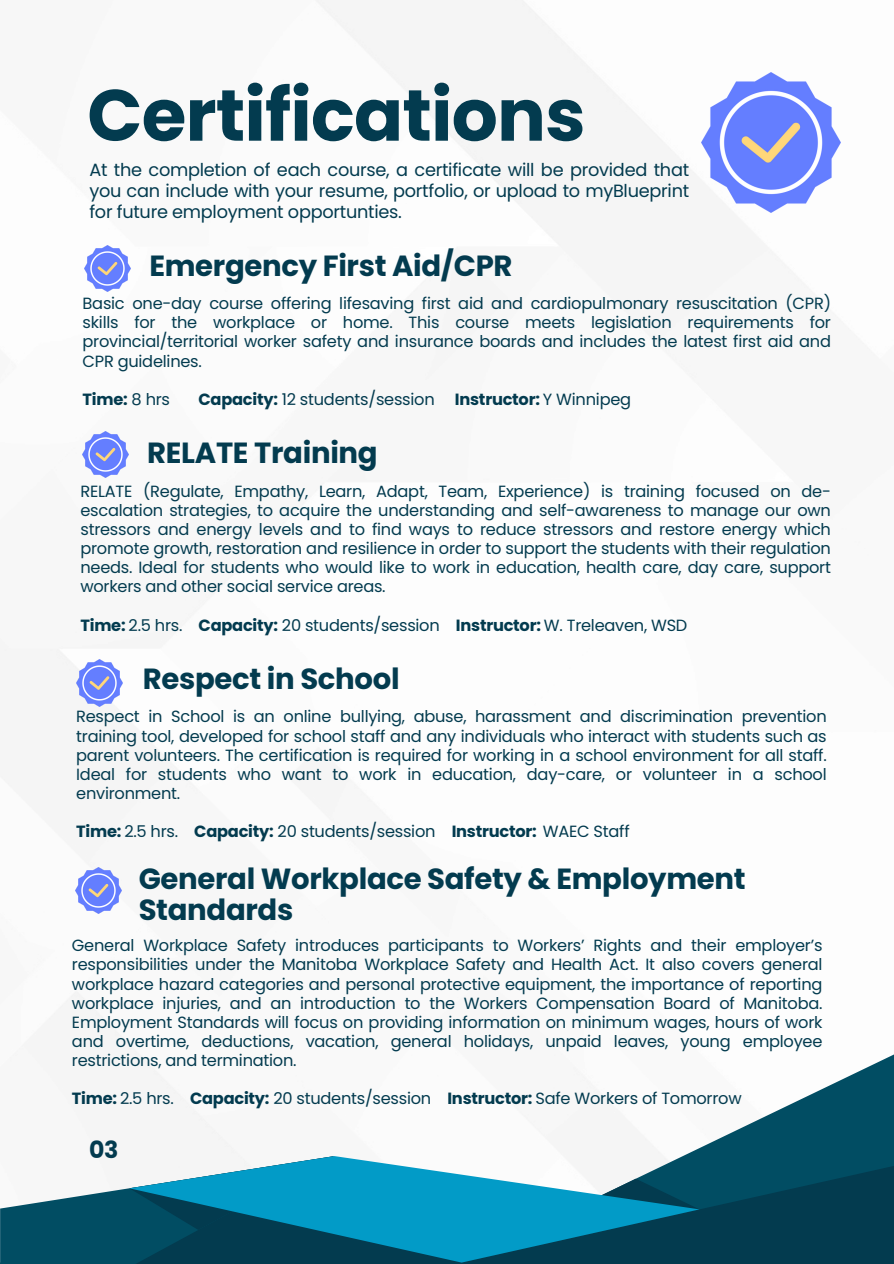
<style>
.page{position:relative;width:894px;height:1264px;background:#fff}
.page>*{position:absolute;margin:0;border:0;box-sizing:border-box;transform-origin:0 0}
.t1{font:700 72.45px "Poppins";letter-spacing:-.01em;color:#033b4f}
.t2{font:700 29.1px/31.5px "Poppins";letter-spacing:-.01em;color:#033b4f}
.t3{font:700 23.55px "Poppins";color:#033b4f}
.t4{font:17.7px/20.7px "Poppins";letter-spacing:-.015em;color:#033b4f;text-align:justify}
.t5{font:16.2px/19.2px "Poppins";letter-spacing:-.015em;color:#033b4f;text-align:justify}
.t6{font:700 16.2px "Poppins";color:#033b4f}
.s1{font-weight:400}
.s2{font-weight:700}
</style>
<div class="page">
<svg style="left:127px;top:1047px;width:766px;height:216px"></svg>
<svg style="left:461px;top:1047px;width:432px;height:215px;fill:#f5f5f5"></svg>
<svg style="left:0;top:1156px;width:334px;height:107px"></svg>
<svg style="left:129px;top:1156px;width:570px;height:106px;fill:#029bc7"></svg>
<img style="left:701px;top:73px;width:139px;height:139px">
<img style="left:84px;top:245px;width:46px;height:46px">
<img style="left:83px;top:431px;width:46px;height:46px">
<img style="left:76px;top:660px;width:46px;height:46px">
<img style="left:76px;top:867px;width:46px;height:46px">
<h1 class="t1" style="left:87px;top:65px;width:499px">Certifications</h1>
<p class="t4" style="left:89px;top:160px;width:601px">At the completion of each course, a certificate will be provided that you can include with your resume, portfolio, or upload to myBlueprint for future employment opportunties.</p>
<p class="t2" style="left:149px;top:250px;width:364px">Emergency First Aid/CPR</p>
<h2 class="t5" style="left:83px;top:294px;width:749px">Basic one-day course offering lifesaving first aid and cardiopulmonary resuscitation (CPR) skills for the workplace or home. This course meets legislation requirements for provincial/territorial worker safety and insurance boards and includes the latest first aid and CPR guidelines.</h2>
<p class="t6" style="left:83px;top:388px;width:89px">Time: <span class="s1">8 hrs</span></p>
<p class="t5" style="left:198px;top:389px;width:434px"><span class="s2">Capacity:</span> 12 students/session <span class="s2">Instructor:</span> Y Winnipeg</p>
<p class="t2" style="left:147px;top:437px;width:232px">RELATE Training</p>
<p class="t5" style="left:80px;top:481px;width:751px">RELATE (Regulate, Empathy, Learn, Adapt, Team, Experience) is training focused on de&shy;escalation strategies, to acquire the understanding and self-awareness to manage our own stressors and energy levels and to find ways to reduce stressors and restore energy which promote growth, restoration and resilience in order to support the students with their regulation needs. Ideal for students who would like to work in education, health care, day care, support workers and other social service areas.</p>
<h2 class="t5" style="left:80px;top:615px;width:608px"><span class="s2">Time:</span> 2.5 hrs. <span class="s2">Capacity:</span> 20 students/session <span class="s2">Instructor:</span> W. Treleaven, WSD</h2>
<p class="t2" style="left:143px;top:663px;width:258px">Respect in School</p>
<p class="t5" style="left:76px;top:707px;width:751px">Respect in School is an online bullying, abuse, harassment and discrimination prevention training tool, developed for school staff and any individuals who interact with students such as parent volunteers. The certification is required for working in a school environment for all staff.<br>Ideal for students who want to work in education, day-care, or volunteer in a school environment.</p>
<p class="t5" style="left:76px;top:822px;width:555px"><span class="s2">Time:</span> 2.5 hrs. <span class="s2">Capacity:</span> 20 students/session <span class="s2">Instructor:</span> WAEC Staff</p>
<h2 class="t2" style="left:139px;top:862px;width:608px">General Workplace Safety &amp; Employment<br>Standards</h2>
<p class="t5" style="left:72px;top:936px;width:751px">General Workplace Safety introduces participants to Workers’ Rights and their employer’s responsibilities under the Manitoba Workplace Safety and Health Act. It also covers general workplace hazard categories and personal protective equipment, the importance of reporting workplace injuries, and an introduction to the Workers Compensation Board of Manitoba.<br>Employment Standards will focus on providing information on minimum wages, hours of work and overtime, deductions, vacation, general holidays, unpaid leaves, young employee restrictions, and termination.</p>
<p class="t5" style="left:72px;top:1089px;width:671px"><span class="s2">Time:</span> 2.5 hrs. <span class="s2">Capacity:</span> 20 students/session <span class="s2">Instructor:</span> Safe Workers of Tomorrow</p>
<p class="t3" style="left:89px;top:1133px;width:31px">03</p>
</div>
